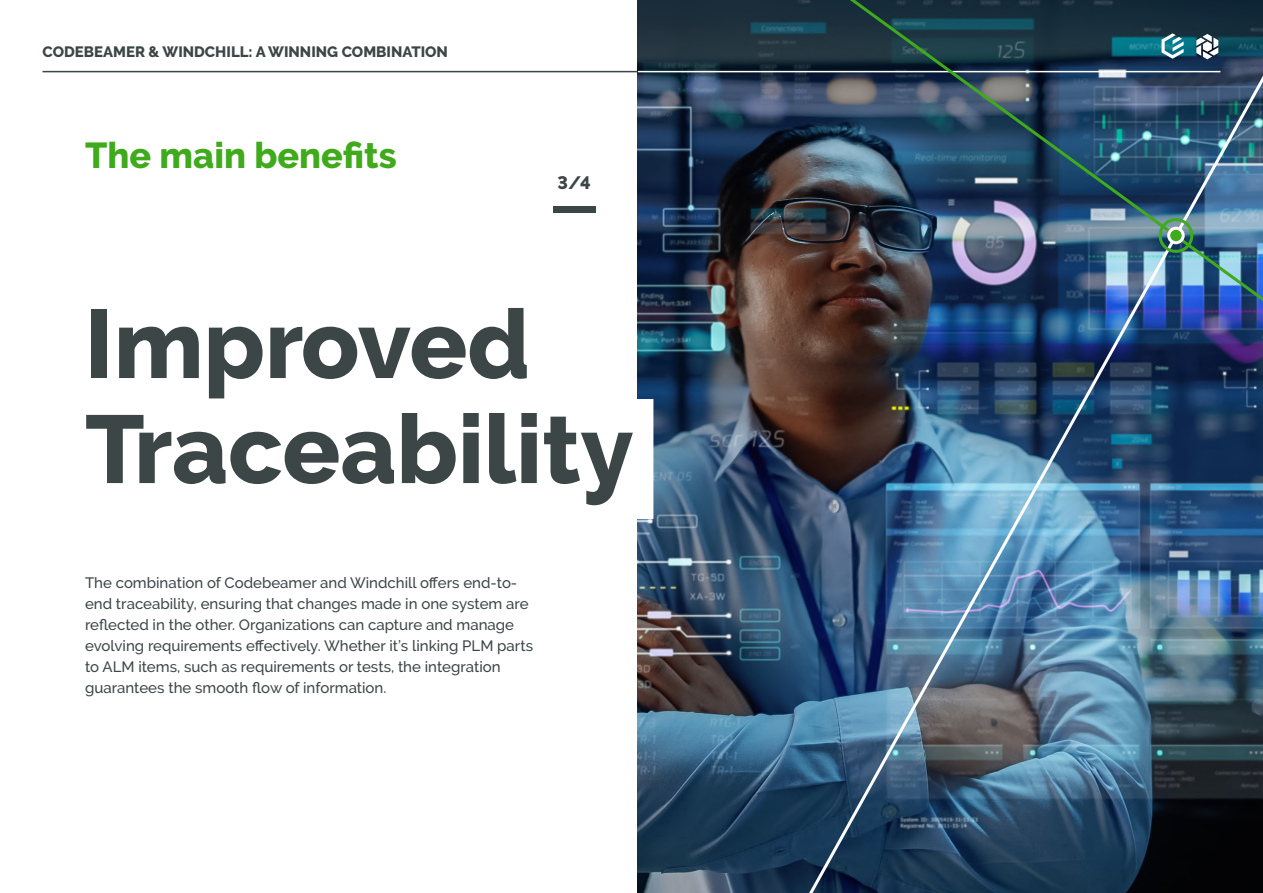
<style>
.page{position:relative;width:1263px;height:893px;background:#fff}
.page>*{position:absolute;margin:0;border:0;box-sizing:border-box;transform-origin:0 0}
.t1{font:800 96px/105px "PTC Raleway";color:#3d4647}
.t2{font:800 36px "PTC Raleway";color:#40aa1d}
.t3{font:800 18px "PTC Raleway";color:#3d4647}
.t4{font:500 15px/21px "PTC Raleway";color:#3d4647}
.t5{font:800 15px "PTC Raleway";color:#3d4647}
</style>
<div class="page">
<hr style="left:43px;top:71px;width:1177px;height:1px;background:#3d4647">
<img style="left:638px;top:0;width:118px;height:893px">
<div style="left:85px;top:399px;width:568px;height:120px;background:#fff"></div>
<hr style="left:638px;top:71px;width:582px;height:1px;background:#fff">
<div style="left:553px;top:206px;width:42px;height:6px;background:#3d4647"></div>
<img style="left:756px;top:0;width:507px;height:893px">
<img style="left:837px;top:0;width:426px;height:499px">
<svg style="left:1158px;top:216px;width:38px;height:39px"></svg>
<p class="t5" style="left:43px;top:43px;width:407px">CODEBEAMER &amp; WINDCHILL: A WINNING COMBINATION</p>
<h2 class="t2" style="left:85px;top:135px;width:313px">The main benefits</h2>
<p class="t3" style="left:557px;top:172px;width:35px">3/4</p>
<h1 class="t1" style="left:85px;top:292px;width:550px">Improved<br>Traceability</h1>
<p class="t4" style="left:85px;top:572px;width:450px">The combination of Codebeamer and Windchill offers end-to&shy;end traceability, ensuring that changes made in one system are reflected in the other. Organizations can capture and manage evolving requirements effectively. Whether it’s linking PLM parts to ALM items, such as requirements or tests, the integration guarantees the smooth flow of information.</p>
</div>
